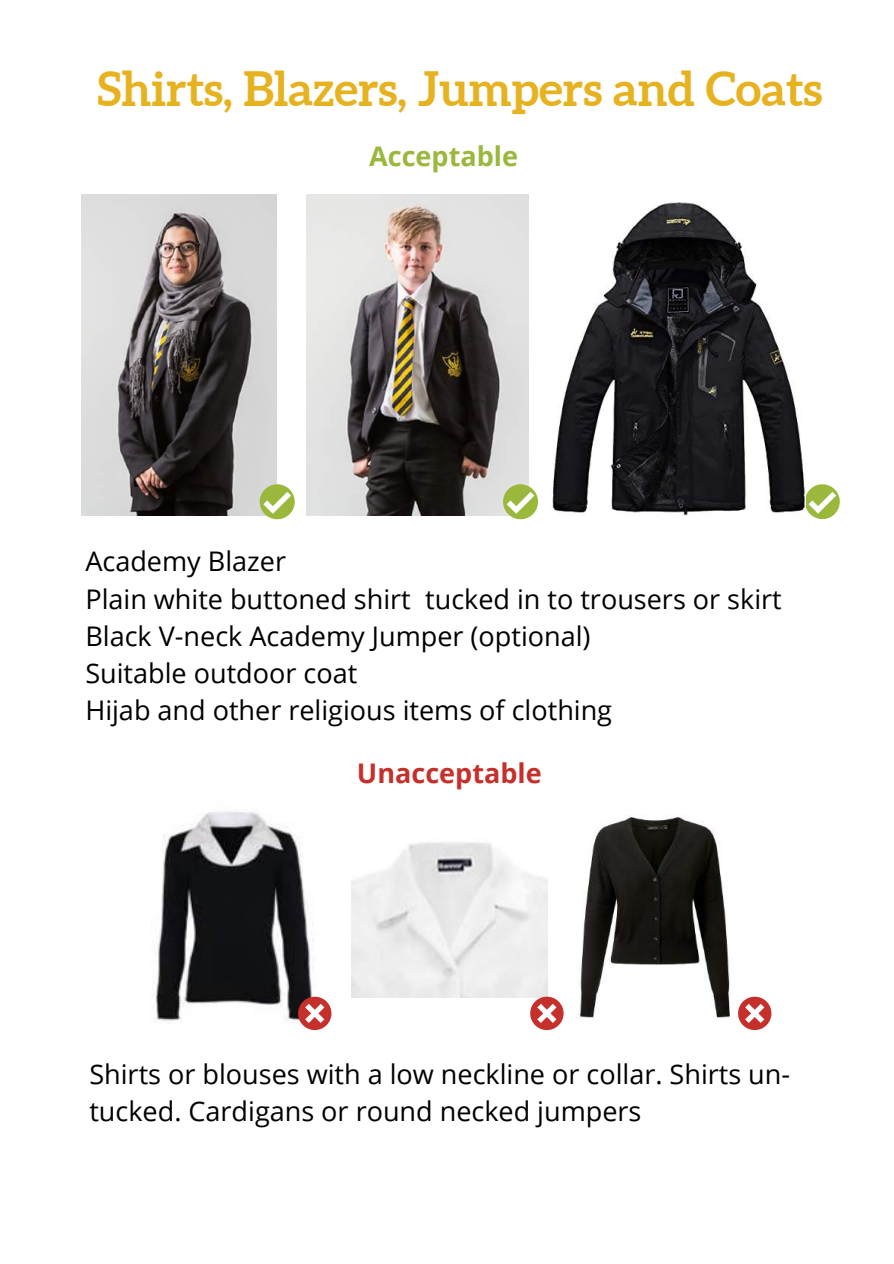
<style>
.page{position:relative;width:894px;height:1264px;background:#fff}
.page>*{position:absolute;margin:0;border:0;box-sizing:border-box;transform-origin:0 0}
.t1{font:700 47.25px "Aleo";color:#e7b220}
.t2{font:27px/37.2px "Open Sans";color:#000}
.t3{font:700 27px "Open Sans";color:#c6302c}
.t4{font:700 27px "Open Sans";color:#99b83c}
</style>
<div class="page">
<img style="left:351px;top:842px;width:196px;height:155px">
<img style="left:151px;top:812px;width:162px;height:211px">
<svg style="left:298px;top:996px;width:33px;height:34px"></svg>
<svg style="left:530px;top:996px;width:33px;height:34px"></svg>
<img style="left:81px;top:194px;width:195px;height:321px">
<svg style="left:260px;top:484px;width:34px;height:35px"></svg>
<img style="left:307px;top:194px;width:222px;height:321px">
<svg style="left:503px;top:484px;width:35px;height:35px"></svg>
<img style="left:579px;top:815px;width:152px;height:203px">
<svg style="left:738px;top:996px;width:33px;height:34px"></svg>
<svg style="left:805px;top:484px;width:34px;height:35px"></svg>
<img style="left:552px;top:202px;width:253px;height:314px">
<h1 class="t1" style="left:98px;top:62px;width:726px">Shirts, Blazers, Jumpers and Coats</h1>
<p class="t4" style="left:369px;top:137px;width:150px">Acceptable</p>
<p class="t2" style="left:85px;top:542px;width:697px">Academy Blazer<br>Plain white buttoned shirt tucked in to trousers or skirt Black V-neck Academy Jumper (optional)<br>Suitable outdoor coat<br>Hijab and other religious items of clothing</p>
<p class="t3" style="left:357px;top:753px;width:186px">Unacceptable</p>
<p class="t2" style="left:89px;top:1054px;width:702px">Shirts or blouses with a low neckline or collar. Shirts un&shy;tucked. Cardigans or round necked jumpers</p>
</div>
